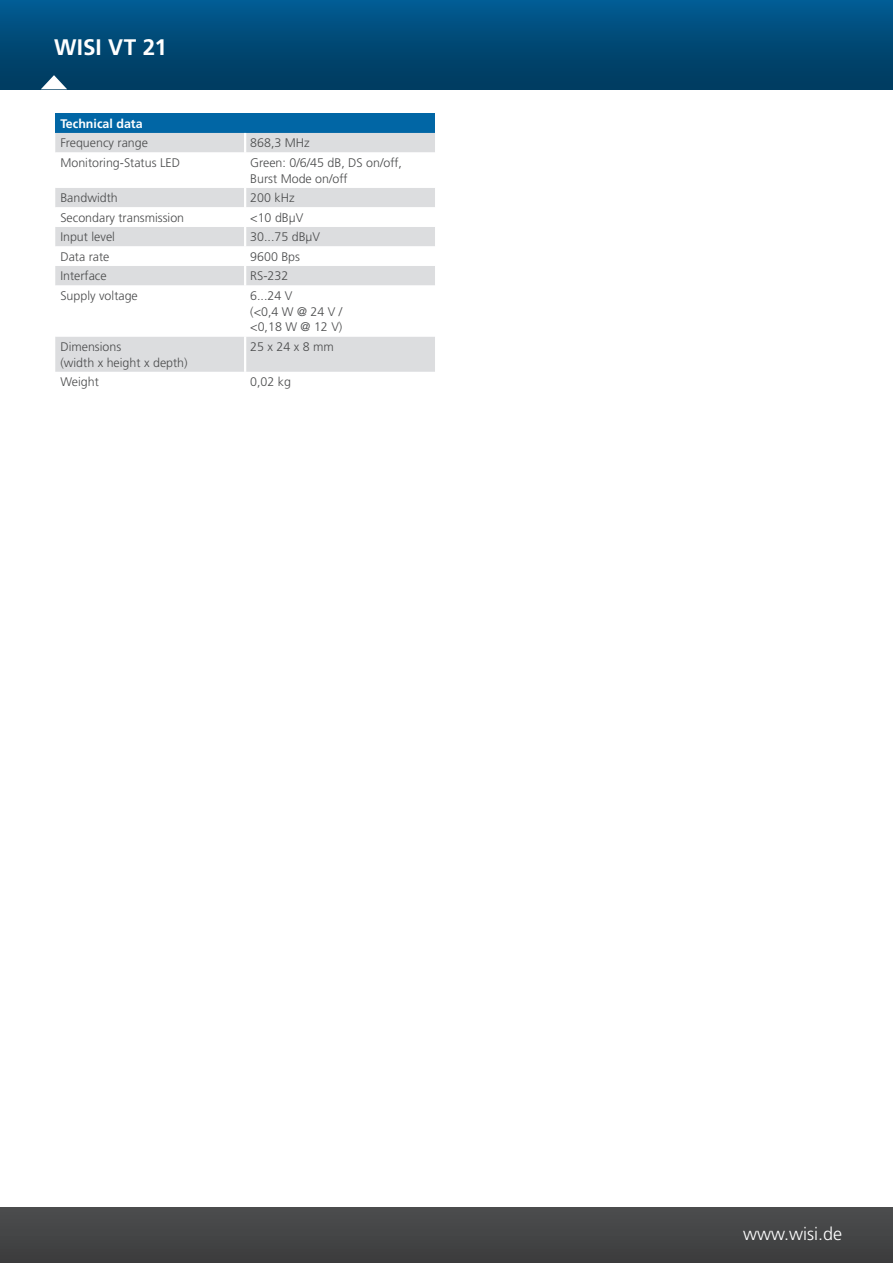
<style>
.page{position:relative;width:893px;height:1263px;background:#fff}
.page>*{position:absolute;margin:0;border:0;box-sizing:border-box;transform-origin:0 0}
.t1{font:700 22.5px "Frutiger LT Std";color:#fff}
.t2{font:300 18px "Frutiger LT Std";color:#fff}
.t3{font:300 12.45px/15.8px "Frutiger LT Std";color:#4b4c4d}
.t4{font:700 12.45px "Frutiger LT Std";color:#fff}
</style>
<div class="page">
<div style="left:0;top:0;width:893px;height:89px;background:linear-gradient(to bottom,#015b91,#00395b)"></div>
<svg style="left:0;top:0;width:1px;height:90px"></svg>
<div style="left:0;top:1208px;width:893px;height:55px;background:#454647"></div>
<svg style="left:41px;top:75px;width:26px;height:14px"></svg>
<div style="left:55px;top:113px;width:380px;height:20px;background:#0166a5"></div>
<div style="left:55px;top:133px;width:380px;height:19px;background:#dcdddf"></div>
<svg style="left:55px;top:188px;width:380px;height:184px"></svg>
<svg style="left:244px;top:133px;width:2px;height:19px"></svg>
<svg style="left:244px;top:188px;width:2px;height:19px"></svg>
<hr style="left:244px;top:207px;width:2px;height:20px;background:#fff">
<svg style="left:244px;top:227px;width:2px;height:19px"></svg>
<hr style="left:244px;top:246px;width:2px;height:20px;background:#fff">
<svg style="left:244px;top:266px;width:2px;height:19px"></svg>
<hr style="left:244px;top:285px;width:2px;height:52px;background:#fff">
<hr style="left:244px;top:337px;width:2px;height:35px;background:#fff">
<h1 class="t1" style="left:54px;top:34px;width:114px">WISI VT 21</h1>
<p class="t4" style="left:60px;top:116px;width:84px">Technical data</p>
<p class="t3" style="left:60px;top:135px;width:89px">Frequency range</p>
<p class="t3" style="left:250px;top:135px;width:61px">868,3 MHz</p>
<p class="t3" style="left:60px;top:155px;width:121px">Monitoring-Status LED</p>
<p class="t3" style="left:250px;top:155px;width:153px">Green: 0/6/45 dB, DS on/off,<br>Burst Mode on/off</p>
<p class="t3" style="left:60px;top:190px;width:59px">Bandwidth</p>
<p class="t3" style="left:250px;top:190px;width:46px">200 kHz</p>
<p class="t3" style="left:60px;top:210px;width:125px">Secondary transmission</p>
<p class="t3" style="left:250px;top:210px;width:55px">&lt;10 dBµV</p>
<p class="t3" style="left:60px;top:229px;width:56px">Input level</p>
<p class="t3" style="left:250px;top:229px;width:71px">30...75 dBµV</p>
<p class="t3" style="left:60px;top:249px;width:51px">Data rate</p>
<p class="t3" style="left:250px;top:249px;width:51px">9600 Bps</p>
<p class="t3" style="left:60px;top:268px;width:48px">Interface</p>
<p class="t3" style="left:250px;top:268px;width:40px">RS-232</p>
<p class="t3" style="left:60px;top:288px;width:79px">Supply voltage</p>
<p class="t3" style="left:250px;top:288px;width:94px">6...24 V<br>(&lt;0,4 W @ 24 V / &lt;0,18 W @ 12 V)</p>
<p class="t3" style="left:60px;top:339px;width:129px">Dimensions<br>(width x height x depth)</p>
<p class="t3" style="left:250px;top:339px;width:85px">25 x 24 x 8 mm</p>
<p class="t3" style="left:60px;top:374px;width:40px">Weight</p>
<p class="t3" style="left:250px;top:374px;width:42px">0,02 kg</p>
<h2 class="t2" style="left:743px;top:1224px;width:101px">www.wisi.de</h2>
</div>
